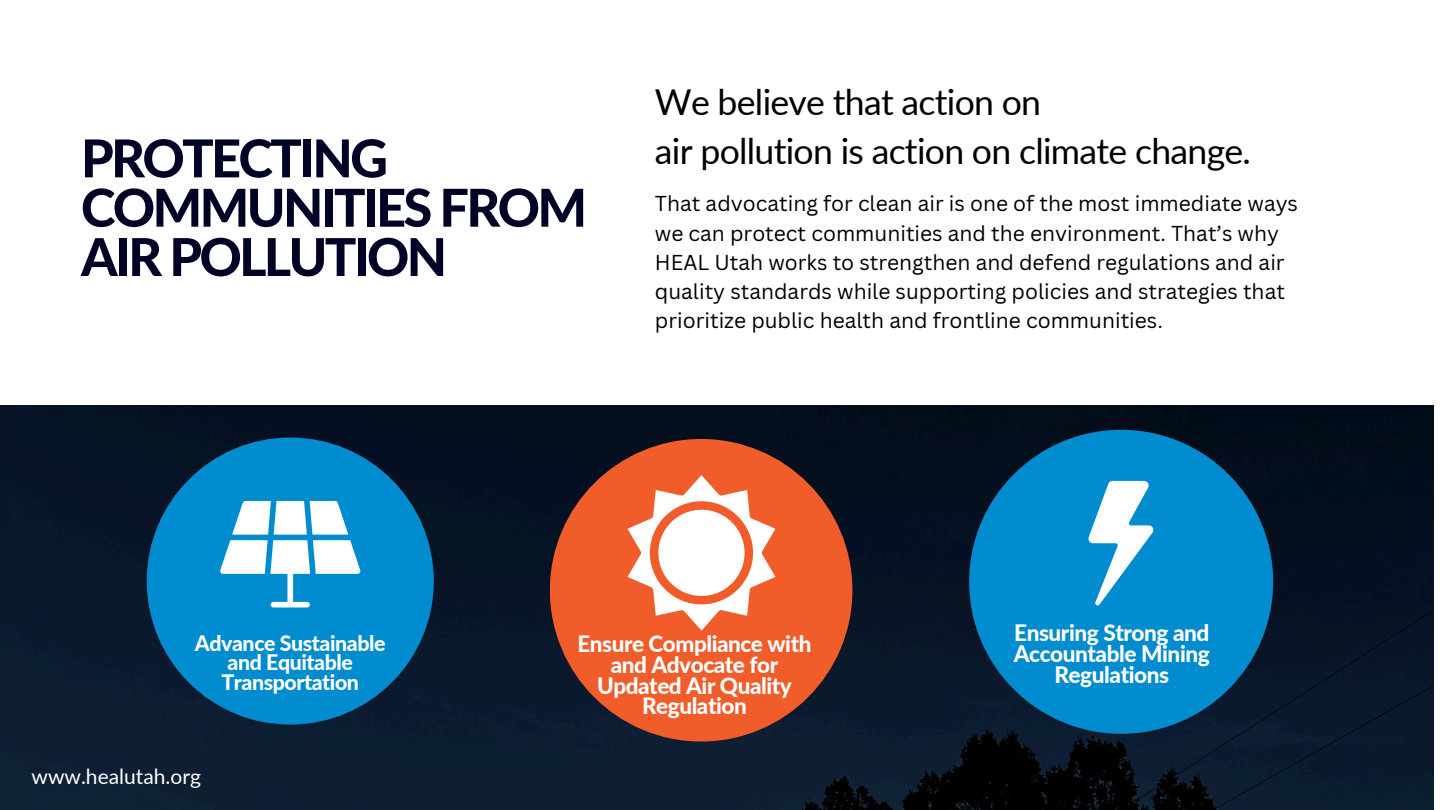
<style>
.page{position:relative;width:1440px;height:810px;background:#fff}
.page>*{position:absolute;margin:0;border:0;box-sizing:border-box;transform-origin:0 0}
.t1{font:800 52.2px/49.3px "Lato";letter-spacing:-.05em;color:#010326}
.t2{font:35.6px/49.5px "Lato";letter-spacing:-.02em;color:#000}
.t3{font:800 22.6px/21px "Lato";letter-spacing:-.02em;color:#fff;text-align:center}
.t4{font:800 22.5px/20.9px "Lato";letter-spacing:-.02em;color:#fff;text-align:center}
.t5{font:800 21.4px/19.9px "Lato";letter-spacing:-.02em;color:#fff;text-align:center}
.t6{font:21px/29.2px "Canva Sans";color:#000}
.t7{font:21px "Lato";color:#fff}
</style>
<div class="page">
<img style="left:0;top:405px;width:1434px;height:405px">
<div style="left:147px;top:438px;width:287px;height:287px;background:#008ccf;border-radius:50%"></div>
<div style="left:550px;top:439px;width:302px;height:303px;background:#f15d2a;border-radius:50%"></div>
<div style="left:969px;top:430px;width:304px;height:304px;background:#008ccf;border-radius:50%"></div>
<svg style="left:220px;top:501px;width:140px;height:106px"></svg>
<svg style="left:628px;top:475px;width:147px;height:155px"></svg>
<svg style="left:1088px;top:481px;width:66px;height:125px"></svg>
<p class="t1" style="left:81px;top:133px;width:508px">PROTECTING<br>COMMUNITIES FROM<br>AIR POLLUTION</p>
<h3 class="t2" style="left:655px;top:76px;width:598px">We believe that action on<br>air pollution is action on climate change.</h3>
<p class="t6" style="left:655px;top:189px;width:645px">That advocating for clean air is one of the most immediate ways we can protect communities and the environment. That’s why HEAL Utah works to strengthen and defend regulations and air quality standards while supporting policies and strategies that prioritize public health and frontline communities.</p>
<h1 class="t5" style="left:195px;top:632px;width:192px">Advance Sustainable and Equitable<br>Transportation</h1>
<h2 class="t4" style="left:577px;top:633px;width:236px">Ensure Compliance with and Advocate for<br>Updated Air Quality<br>Regulation</h2>
<p class="t3" style="left:1014px;top:622px;width:198px">Ensuring Strong and<br>Accountable Mining<br>Regulations</p>
<p class="t7" style="left:32px;top:763px;width:171px">www.healutah.org</p>
</div>
